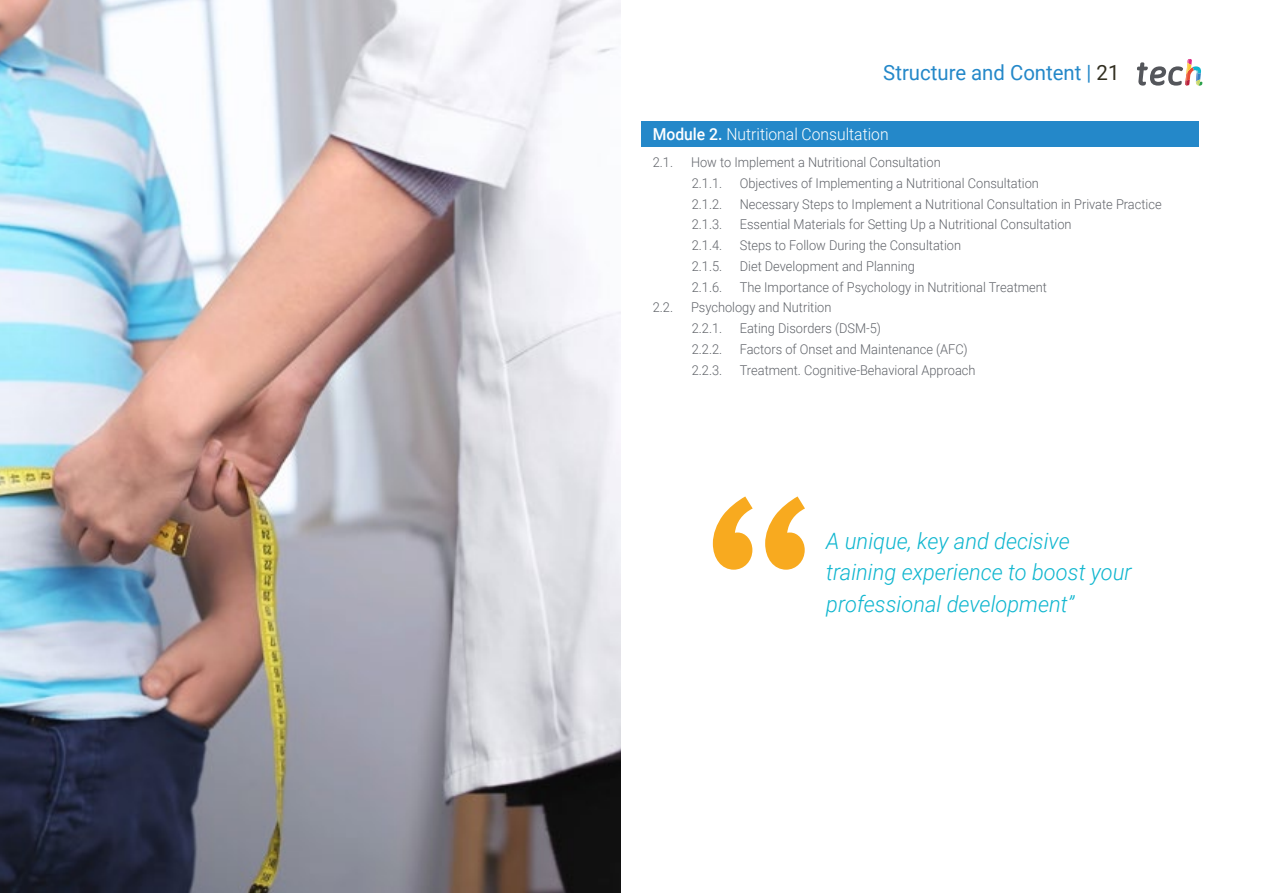
<style>
.page{position:relative;width:1263px;height:893px;background:#fff}
.page>*{position:absolute;margin:0;border:0;box-sizing:border-box;transform-origin:0 0}
.t1{font:italic 300 22.5px/31.5px "Roboto";color:#0fb6cf}
.t2{font:21px "Roboto";color:#2488c9}
.t3{font:300 16.5px "Roboto";color:#fff;scale:.95 1}
.t4{font:300 13.5px/20.7px "Roboto";color:#61646a;scale:.95 1}
.s1{color:#312e20}
.s2{font-weight:500}
</style>
<div class="page">
<img style="left:0;top:0;width:621px;height:893px">
<svg style="left:713px;top:496px;width:92px;height:74px"></svg>
<svg style="left:1137px;top:59px;width:65px;height:27px"></svg>
<div style="left:642px;top:121px;width:557px;height:25px;background:#2488c9"></div>
<h2 class="t2" style="left:883px;top:57px;width:238px">Structure and Content | <span class="s1">21</span></h2>
<p class="t3" style="left:653px;top:123px;width:250px"><span class="s2">Module 2.</span> Nutritional Consultation</p>
<p class="t4" style="left:653px;top:151px;width:23px">2.1.</p>
<p class="t4" style="left:691px;top:151px;width:264px">How to Implement a Nutritional Consultation<br>2.1.1.</p>
<p class="t4" style="left:740px;top:172px;width:316px">Objectives of Implementing a Nutritional Consultation</p>
<p class="t4" style="left:692px;top:193px;width:34px">2.1.2.</p>
<p class="t4" style="left:740px;top:193px;width:446px">Necessary Steps to Implement a Nutritional Consultation in Private Practice</p>
<p class="t4" style="left:692px;top:214px;width:34px">2.1.3.</p>
<p class="t4" style="left:740px;top:214px;width:351px">Essential Materials for Setting Up a Nutritional Consultation</p>
<p class="t4" style="left:692px;top:234px;width:34px">2.1.4.</p>
<p class="t4" style="left:740px;top:234px;width:234px">Steps to Follow During the Consultation</p>
<p class="t4" style="left:692px;top:255px;width:34px">2.1.5.</p>
<p class="t4" style="left:740px;top:255px;width:186px">Diet Development and Planning</p>
<p class="t4" style="left:692px;top:276px;width:34px">2.1.6.</p>
<p class="t4" style="left:740px;top:276px;width:325px">The Importance of Psychology in Nutritional Treatment</p>
<p class="t4" style="left:653px;top:297px;width:23px">2.2.</p>
<p class="t4" style="left:691px;top:297px;width:149px">Psychology and Nutrition<br>2.2.1.</p>
<p class="t4" style="left:740px;top:317px;width:150px">Eating Disorders (DSM-5)</p>
<p class="t4" style="left:692px;top:338px;width:34px">2.2.2.</p>
<p class="t4" style="left:740px;top:338px;width:241px">Factors of Onset and Maintenance (AFC)</p>
<p class="t4" style="left:692px;top:359px;width:34px">2.2.3.</p>
<p class="t4" style="left:740px;top:359px;width:250px">Treatment. Cognitive-Behavioral Approach</p>
<h1 class="t1" style="left:826px;top:524px;width:307px">A unique, key and decisive training experience to boost your professional development”</h1>
</div>
